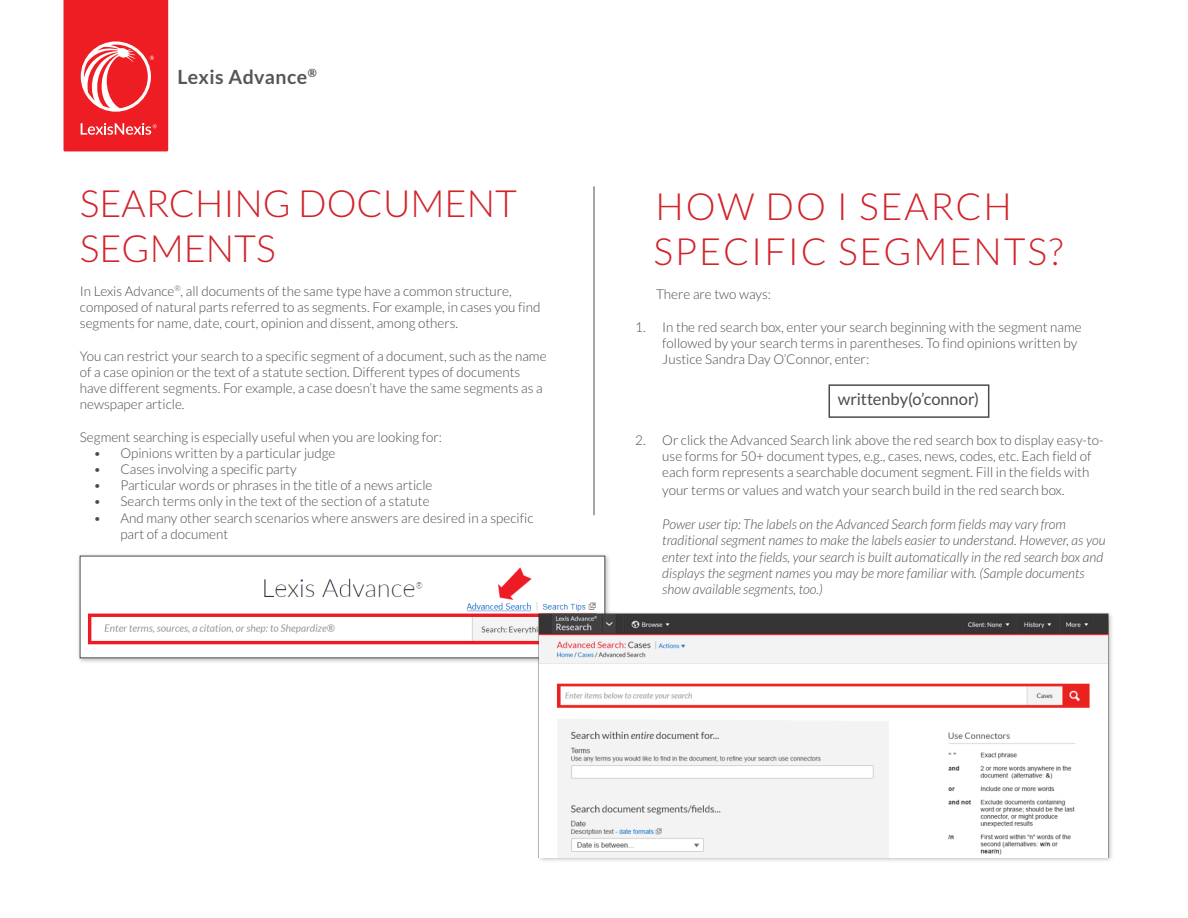
<style>
.page{position:relative;width:1188px;height:918px;background:#fff}
.page>*{position:absolute;margin:0;border:0;box-sizing:border-box;transform-origin:0 0}
.t1{font:300 37.5px/45px "Lato";letter-spacing:.05em;color:#d1232a}
.t2{font:300 37.5px/45px "Lato";letter-spacing:.015em;color:#d1232a}
.t3{font:700 19.5px "Lato";letter-spacing:.02em;color:#555658}
.t4{font:16.5px "Lato";letter-spacing:-.005em;color:#4b4c4d}
.t5{font:300 13.5px/16.2px "Lato";color:#4b4c4d}
.t6{font:italic 300 13.5px/16.2px "Lato";color:#4b4c4d}
</style>
<div class="page">
<svg style="left:64px;top:0;width:104px;height:151px;background:#ef373d"></svg>
<div style="left:829px;top:384px;width:160px;height:34px;border:2px solid #4b4c4d"></div>
<div style="left:77px;top:553px;width:534px;height:111px;background:#231f20;opacity:.3"></div>
<img style="left:82px;top:558px;width:521px;height:98px">
<div style="left:537px;top:611px;width:577px;height:253px;background:#231f20;opacity:.3"></div>
<img style="left:539px;top:613px;width:569px;height:244px">
<hr style="left:594px;top:186px;width:1px;height:329px;background:#4b4c4d">
<p class="t3" style="left:177px;top:66px;width:141px">Lexis Advance<sup>®</sup></p>
<p class="t2" style="left:80px;top:181px;width:439px">SEARCHING DOCUMENT<br>SEGMENTS</p>
<p class="t5" style="left:80px;top:283px;width:433px">In Lexis Advance<sup>®</sup>, all documents of the same type have a common structure,</p>
<p class="t5" style="left:80px;top:299px;width:462px">composed of natural parts referred to as segments. For example, in cases you find segments for name, date, court, opinion and dissent, among others.</p>
<p class="t5" style="left:80px;top:348px;width:468px">You can restrict your search to a specific segment of a document, such as the name of a case opinion or the text of a statute section. Different types of documents have different segments. For example, a case doesn’t have the same segments as a newspaper article.</p>
<p class="t5" style="left:80px;top:429px;width:364px">Segment searching is especially useful when you are looking for:</p>
<p class="t5" style="left:93px;top:445px;width:244px">• Opinions written by a particular judge</p>
<p class="t5" style="left:93px;top:461px;width:205px">• Cases involving a specific party</p>
<p class="t5" style="left:93px;top:477px;width:341px">• Particular words or phrases in the title of a news article</p>
<p class="t5" style="left:93px;top:493px;width:338px">• Search terms only in the text of the section of a statute</p>
<p class="t5" style="left:120px;top:510px;width:415px;text-indent:-27px">• And many other search scenarios where answers are desired in a specific part of a document</p>
<p class="t1" style="left:653px;top:184px;width:411px">HOW DO I SEARCH<br>SPECIFIC SEGMENTS?</p>
<p class="t5" style="left:656px;top:286px;width:116px">There are two ways:</p>
<p class="t5" style="left:662px;top:319px;width:421px;text-indent:-27px">1. In the red search box, enter your search beginning with the segment name followed by your search terms in parentheses. To find opinions written by<br>Justice Sandra Day O’Connor, enter:</p>
<p class="t4" style="left:838px;top:390px;width:143px">writtenby(o’connor)</p>
<p class="t5" style="left:662px;top:432px;width:443px;text-indent:-27px">2. Or click the Advanced Search link above the red search box to display easy-to&shy;use forms for 50+ document types, e.g., cases, news, codes, etc. Each field of each form represents a searchable document segment. Fill in the fields with</p>
<p class="t5" style="left:662px;top:482px;width:404px">your terms or values and watch your search build in the red search box.</p>
<p class="t6" style="left:662px;top:517px;width:445px">Power user tip: The labels on the Advanced Search form fields may vary from traditional segment names to make the labels easier to understand. However, as you enter text into the fields, your search is built automatically in the red search box and displays the segment names you may be more familiar with. (Sample documents show available segments, too.)</p>
</div>
